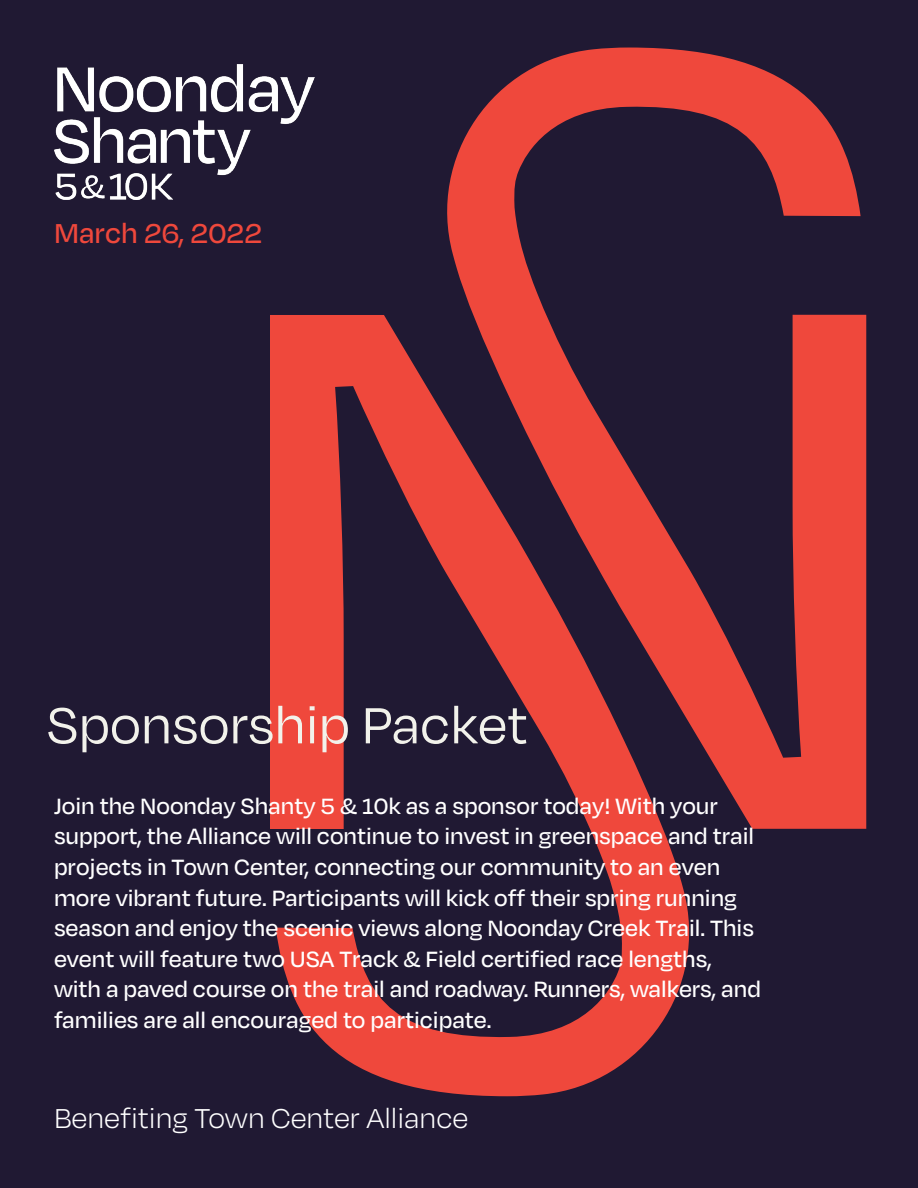
<style>
.page{position:relative;width:918px;height:1188px;background:#201933}
.page>*{position:absolute;margin:0;border:0;box-sizing:border-box;transform-origin:0 0}
.t1{font:58.5px "Degular";color:#f2f2eb}
.t2{font:300 31.5px "Degular";color:#fff}
.t3{font:500 31.5px "Degular";color:#ef483c}
.t4{font:500 25.5px/30.6px "Degular";color:#fff}
</style>
<div class="page">
<img style="left:54px;top:65px;width:261px;height:135px">
<svg style="left:447px;top:48px;width:419px;height:781px"></svg>
<svg style="left:270px;top:315px;width:439px;height:781px"></svg>
<p class="t3" style="left:54px;top:214px;width:210px">March 26, 2022</p>
<p class="t1" style="left:46px;top:690px;width:483px">Sponsorship Packet</p>
<p class="t4" style="left:54px;top:789px;width:709px">Join the Noonday Shanty 5 &amp; 10k as a sponsor today! With your support, the Alliance will continue to invest in greenspace and trail projects in Town Center, connecting our community to an even more vibrant future. Participants will kick off their spring running season and enjoy the scenic views along Noonday Creek Trail. This event will feature two USA Track &amp; Field certified race lengths, with a paved course on the trail and roadway. Runners, walkers, and families are all encouraged to participate.</p>
<p class="t2" style="left:54px;top:1100px;width:416px">Benefiting Town Center Alliance</p>
</div>
